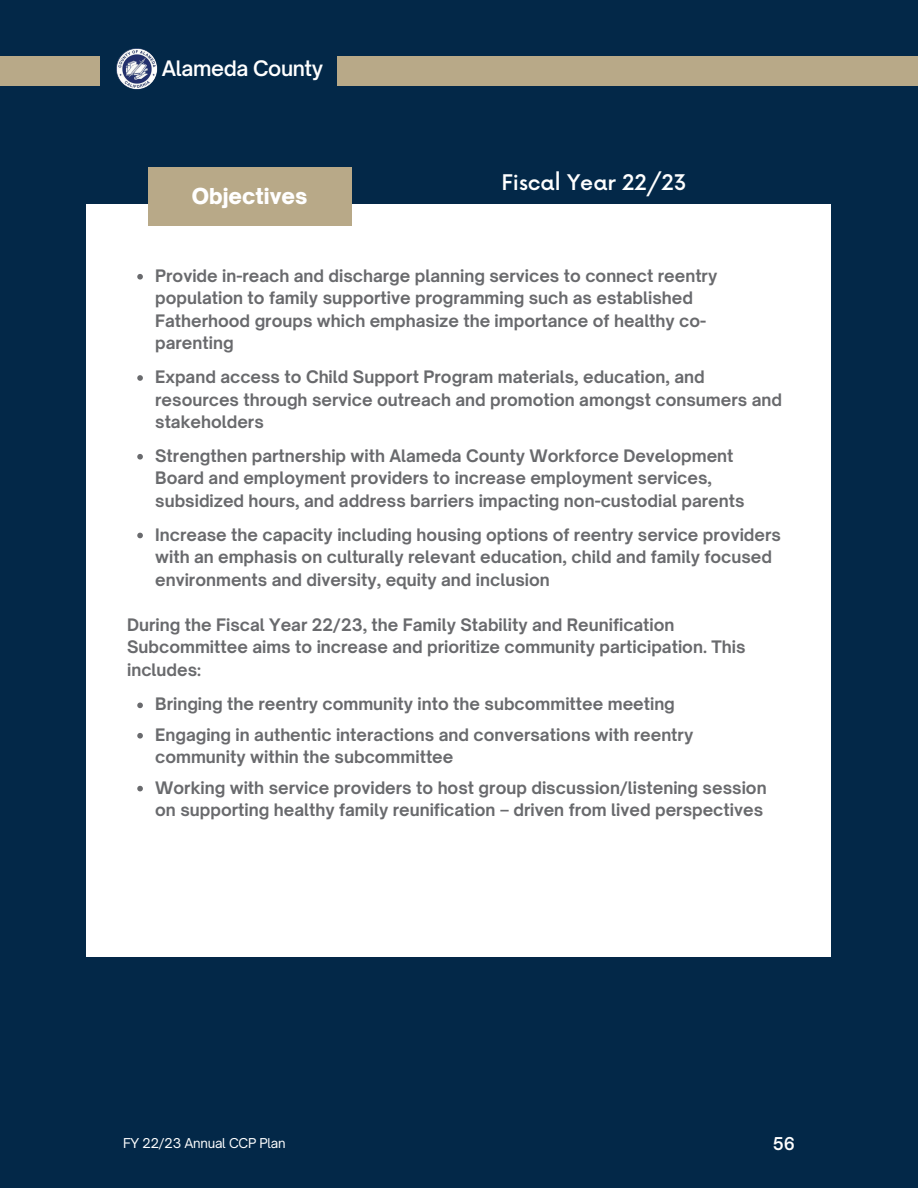
<style>
.page{position:relative;width:918px;height:1188px;background:#032848}
.page>*{position:absolute;margin:0;border:0;box-sizing:border-box;transform-origin:0 0}
.t1{font:500 21px "Now";color:#fff}
.t2{font:900 21px "Open Sauce One";color:#fff}
.t3{font:600 20.4px "Open Sauce One";letter-spacing:-.02em;color:#fff}
.t4{font:600 16.95px "Open Sauce One";color:#fff}
.t5{font:700 16.5px/22.5px "Open Sauce One";color:#696a6d}
.t6{font:13.05px "Open Sauce One";letter-spacing:-.02em;color:#fff}
</style>
<div class="page">
<div style="left:87px;top:204px;width:744px;height:752px;background:#fff"></div>
<svg style="left:137px;top:274px;width:6px;height:6px"></svg>
<svg style="left:137px;top:375px;width:6px;height:6px"></svg>
<svg style="left:137px;top:454px;width:6px;height:6px"></svg>
<svg style="left:137px;top:533px;width:6px;height:5px"></svg>
<svg style="left:137px;top:703px;width:6px;height:5px"></svg>
<svg style="left:137px;top:733px;width:6px;height:6px"></svg>
<svg style="left:137px;top:786px;width:6px;height:5px"></svg>
<div style="left:337px;top:56px;width:581px;height:29px;background:#b8a988"></div>
<div style="left:0;top:56px;width:100px;height:29px;background:#b8a988"></div>
<img style="left:116px;top:48px;width:41px;height:41px;border-radius:50%">
<div style="left:148px;top:168px;width:203px;height:58px;background:#b8a988"></div>
<p class="t3" style="left:162px;top:55px;width:163px">Alameda County</p>
<p class="t2" style="left:192px;top:183px;width:117px">Objectives</p>
<p class="t1" style="left:502px;top:171px;width:187px">Fiscal Year 22/23</p>
<p class="t5" style="left:155px;top:264px;width:564px">Provide in-reach and discharge planning services to connect reentry population to family supportive programming such as established Fatherhood groups which emphasize the importance of healthy co&shy;parenting</p>
<p class="t5" style="left:155px;top:366px;width:628px">Expand access to Child Support Program materials, education, and resources through service outreach and promotion amongst consumers and stakeholders</p>
<p class="t5" style="left:155px;top:444px;width:591px">Strengthen partnership with Alameda County Workforce Development<br>Board and employment providers to increase employment services, subsidized hours, and address barriers impacting non-custodial parents</p>
<p class="t5" style="left:155px;top:523px;width:627px">Increase the capacity including housing options of reentry service providers with an emphasis on culturally relevant education, child and family focused environments and diversity, equity and inclusion</p>
<p class="t5" style="left:127px;top:613px;width:620px">During the Fiscal Year 22/23, the Family Stability and Reunification<br>Subcommittee aims to increase and prioritize community participation. This includes:</p>
<p class="t5" style="left:155px;top:689px;width:540px;line-height:30.5px">Bringing the reentry community into the subcommittee meeting<br>Engaging in authentic interactions and conversations with reentry</p>
<p class="t5" style="left:155px;top:742px;width:613px;line-height:30.3px">community within the subcommittee<br>Working with service providers to host group discussion/listening session</p>
<p class="t5" style="left:155px;top:799px;width:610px">on supporting healthy family reunification – driven from lived perspectives</p>
<p class="t6" style="left:123px;top:1135px;width:164px">FY 22/23 Annual CCP Plan</p>
<p class="t4" style="left:773px;top:1133px;width:24px">56</p>
</div>
